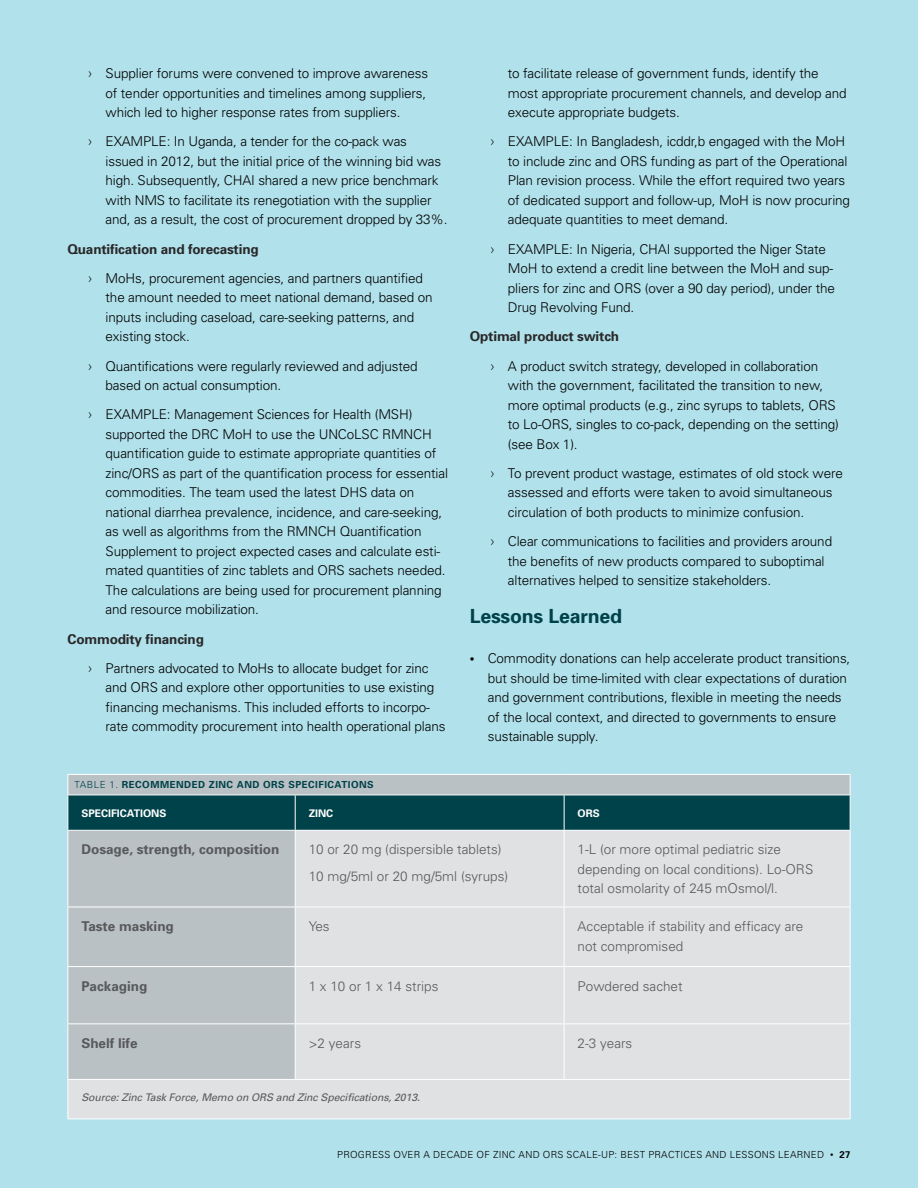
<style>
.page{position:relative;width:918px;height:1188px;background:#b1e1eb}
.page>*{position:absolute;margin:0;border:0;box-sizing:border-box;transform-origin:0 0}
.t1{font:700 19.5px "Univers";letter-spacing:-.01em;color:#00424a}
.t2{font:300 13.5px/19.5px "Univers";letter-spacing:-.01em;color:#000}
.t3{font:300 13.5px/19.5px "Univers";color:#58595b}
.t4{font:700 13.5px "Univers";color:#58595b}
.t5{font:italic 10.5px "Univers";letter-spacing:-.01em;color:#58595b}
.t6{font:700 10.5px "Univers";color:#fff}
.t7{font:300 9.75px "Univers";letter-spacing:.025em;color:#000}
.t8{font:700 9.75px "Univers";letter-spacing:.05em;color:#00424a}
.s1{font-family:"Fira Sans";font-weight:200}
.s2{font-weight:700;color:#292829}
.s3{font-weight:700}
.s4{font-weight:300}
.s5{font-weight:400}
</style>
<div class="page">
<svg style="left:69px;top:831px;width:781px;height:287px;background:#d1d5d8"></svg>
<div style="left:565px;top:831px;width:285px;height:248px;background:#dfe1e3"></div>
<hr style="left:68px;top:774px;width:227px;height:1px;background:#fff">
<hr style="left:295px;top:774px;width:269px;height:1px;background:#fff">
<hr style="left:564px;top:774px;width:286px;height:1px;background:#fff">
<svg style="left:68px;top:775px;width:783px;height:55px;background:#467279"></svg>
<hr style="left:68px;top:795px;width:227px;height:1px;background:#fff">
<hr style="left:68px;top:795px;width:1px;height:35px;background:#fff">
<hr style="left:295px;top:795px;width:269px;height:1px;background:#fff">
<hr style="left:295px;top:795px;width:1px;height:35px;background:#fff">
<hr style="left:564px;top:795px;width:286px;height:1px;background:#fff">
<hr style="left:564px;top:795px;width:1px;height:35px;background:#fff">
<hr style="left:850px;top:795px;width:1px;height:35px;background:#fff">
<hr style="left:68px;top:830px;width:227px;height:1px;background:#fff">
<hr style="left:68px;top:831px;width:1px;height:76px;background:#fff">
<hr style="left:295px;top:830px;width:269px;height:1px;background:#fff">
<hr style="left:295px;top:831px;width:1px;height:76px;background:#fff">
<hr style="left:564px;top:830px;width:286px;height:1px;background:#fff">
<hr style="left:564px;top:831px;width:1px;height:76px;background:#fff">
<hr style="left:850px;top:831px;width:1px;height:76px;background:#fff">
<hr style="left:68px;top:907px;width:227px;height:1px;background:#fff">
<hr style="left:68px;top:907px;width:1px;height:59px;background:#fff">
<hr style="left:295px;top:907px;width:269px;height:1px;background:#fff">
<hr style="left:295px;top:907px;width:1px;height:59px;background:#fff">
<hr style="left:564px;top:907px;width:286px;height:1px;background:#fff">
<hr style="left:564px;top:907px;width:1px;height:59px;background:#fff">
<hr style="left:850px;top:907px;width:1px;height:59px;background:#fff">
<hr style="left:68px;top:966px;width:227px;height:1px;background:#fff">
<hr style="left:68px;top:967px;width:1px;height:56px;background:#fff">
<hr style="left:295px;top:966px;width:269px;height:1px;background:#fff">
<hr style="left:295px;top:967px;width:1px;height:56px;background:#fff">
<hr style="left:564px;top:966px;width:286px;height:1px;background:#fff">
<hr style="left:564px;top:967px;width:1px;height:56px;background:#fff">
<hr style="left:850px;top:967px;width:1px;height:56px;background:#fff">
<hr style="left:68px;top:1023px;width:227px;height:1px;background:#fff">
<hr style="left:68px;top:1024px;width:1px;height:55px;background:#fff">
<hr style="left:295px;top:1023px;width:269px;height:1px;background:#fff">
<hr style="left:295px;top:1024px;width:1px;height:55px;background:#fff">
<hr style="left:564px;top:1023px;width:286px;height:1px;background:#fff">
<hr style="left:564px;top:1024px;width:1px;height:55px;background:#fff">
<hr style="left:850px;top:1024px;width:1px;height:55px;background:#fff">
<hr style="left:68px;top:1079px;width:227px;height:1px;background:#fff">
<hr style="left:68px;top:1080px;width:1px;height:38px;background:#fff">
<hr style="left:295px;top:1079px;width:269px;height:1px;background:#fff">
<hr style="left:564px;top:1079px;width:286px;height:1px;background:#fff">
<hr style="left:850px;top:1080px;width:1px;height:38px;background:#fff">
<hr style="left:68px;top:1118px;width:227px;height:1px;background:#fff">
<hr style="left:295px;top:1118px;width:269px;height:1px;background:#fff">
<hr style="left:564px;top:1118px;width:286px;height:1px;background:#fff">
<p class="t2" style="left:106px;top:64px;width:324px;text-indent:-18px"><span class="s1">›</span> Supplier forums were convened to improve awareness of tender opportunities and timelines among suppliers, which led to higher response rates from suppliers.</p>
<p class="t2" style="left:106px;top:132px;width:344px;text-indent:-18px"><span class="s1">›</span> EXAMPLE: In Uganda, a tender for the co-pack was issued in 2012, but the initial price of the winning bid was high. Subsequently, CHAI shared a new price benchmark with NMS to facilitate its renegotiation with the supplier and, as a result, the cost of procurement dropped by 33%.</p>
<p class="t2" style="left:88px;top:234px;width:337px;line-height:29.2px;text-indent:-20px"><span class="s2">Quantification and forecasting<br></span><span class="s1">›</span> MoHs, procurement agencies, and partners quantified</p>
<p class="t2" style="left:106px;top:288px;width:329px">the amount needed to meet national demand, based on inputs including caseload, care-seeking patterns, and existing stock.</p>
<p class="t2" style="left:106px;top:356px;width:314px;text-indent:-18px"><span class="s1">›</span> Quantifications were regularly reviewed and adjusted based on actual consumption.</p>
<p class="t2" style="left:106px;top:405px;width:344px;text-indent:-18px"><span class="s1">›</span> EXAMPLE: Management Sciences for Health (MSH) supported the DRC MoH to use the UNCoLSC RMNCH quantification guide to estimate appropriate quantities of zinc/ORS as part of the quantification process for essential commodities. The team used the latest DHS data on national diarrhea prevalence, incidence, and care-seeking, as well as algorithms from the RMNCH Quantification Supplement to project expected cases and calculate esti&shy;mated quantities of zinc tablets and ORS sachets needed.<br>The calculations are being used for procurement planning and resource mobilization.</p>
<p class="t2" style="left:88px;top:624px;width:342px;line-height:29.2px;text-indent:-20px"><span class="s2">Commodity financing<br></span><span class="s1">›</span> Partners advocated to MoHs to allocate budget for zinc</p>
<p class="t2" style="left:106px;top:678px;width:341px">and ORS and explore other opportunities to use existing financing mechanisms. This included efforts to incorpo&shy;rate commodity procurement into health operational plans</p>
<p class="t2" style="left:508px;top:64px;width:340px">to facilitate release of government funds, identify the most appropriate procurement channels, and develop and execute appropriate budgets.</p>
<p class="t2" style="left:508px;top:132px;width:344px;text-indent:-18px"><span class="s1">›</span> EXAMPLE: In Bangladesh, icddr,b engaged with the MoH to include zinc and ORS funding as part of the Operational Plan revision process. While the effort required two years of dedicated support and follow-up, MoH is now procuring adequate quantities to meet demand.</p>
<p class="t2" style="left:508px;top:239px;width:329px;text-indent:-18px"><span class="s1">›</span> EXAMPLE: In Nigeria, CHAI supported the Niger State MoH to extend a credit line between the MoH and sup&shy;pliers for zinc and ORS (over a 90 day period), under the Drug Revolving Fund.</p>
<p class="t2" style="left:490px;top:322px;width:330px;line-height:29.2px;text-indent:-20px"><span class="s2">Optimal product switch<br></span><span class="s1">›</span> A product switch strategy, developed in collaboration</p>
<p class="t2" style="left:508px;top:376px;width:332px">with the government, facilitated the transition to new, more optimal products (e.g., zinc syrups to tablets, ORS to Lo-ORS, singles to co-pack, depending on the setting) (see Box 1).</p>
<p class="t2" style="left:508px;top:463px;width:337px;text-indent:-18px"><span class="s1">›</span> To prevent product wastage, estimates of old stock were assessed and efforts were taken to avoid simultaneous circulation of both products to minimize confusion.</p>
<p class="t2" style="left:508px;top:532px;width:326px;text-indent:-18px"><span class="s1">›</span> Clear communications to facilities and providers around the benefits of new products compared to suboptimal alternatives helped to sensitize stakeholders.</p>
<h1 class="t1" style="left:470px;top:605px;width:154px">Lessons Learned</h1>
<p class="t2" style="left:488px;top:649px;width:364px;text-indent:-18px"><span class="s3">•</span> Commodity donations can help accelerate product transitions, but should be time-limited with clear expectations of duration and government contributions, flexible in meeting the needs of the local context, and directed to governments to ensure sustainable supply.</p>
<p class="t8" style="left:75px;top:779px;width:301px"><span class="s4">TABLE 1.</span> RECOMMENDED ZINC AND ORS SPECIFICATIONS</p>
<p class="t6" style="left:81px;top:807px;width:86px">SPECIFICATIONS</p>
<p class="t6" style="left:309px;top:807px;width:26px">ZINC</p>
<p class="t6" style="left:578px;top:807px;width:24px">ORS</p>
<p class="t4" style="left:81px;top:842px;width:200px">Dosage, strength, composition</p>
<p class="t3" style="left:309px;top:837px;width:201px;line-height:26.2px">10 or 20 mg (dispersible tablets)<br>10 mg/5ml or 20 mg/5ml (syrups)</p>
<p class="t3" style="left:578px;top:840px;width:237px">1-L (or more optimal pediatric size depending on local conditions). Lo-ORS total osmolarity of 245 mOsmol/l.</p>
<p class="t4" style="left:81px;top:918px;width:94px">Taste masking</p>
<p class="t3" style="left:309px;top:917px;width:23px">Yes</p>
<p class="t3" style="left:578px;top:917px;width:227px">Acceptable if stability and efficacy are not compromised</p>
<p class="t4" style="left:81px;top:978px;width:68px">Packaging</p>
<p class="t3" style="left:309px;top:976px;width:131px">1 x 10 or 1 x 14 strips</p>
<p class="t3" style="left:578px;top:976px;width:107px">Powdered sachet</p>
<p class="t4" style="left:81px;top:1035px;width:58px">Shelf life</p>
<p class="t3" style="left:309px;top:1034px;width:54px">&gt;2 years</p>
<p class="t3" style="left:578px;top:1034px;width:56px">2-3 years</p>
<p class="t5" style="left:81px;top:1091px;width:340px">Source: Zinc Task Force, Memo on ORS and Zinc Specifications, 2013.</p>
<p class="t7" style="left:337px;top:1148px;width:515px">PROGRESS OVER A DECADE OF ZINC AND ORS SCALE-UP: BEST PRACTICES AND LESSONS LEARNED <span class="s5">•</span> <span class="s3">27</span></p>
</div>
